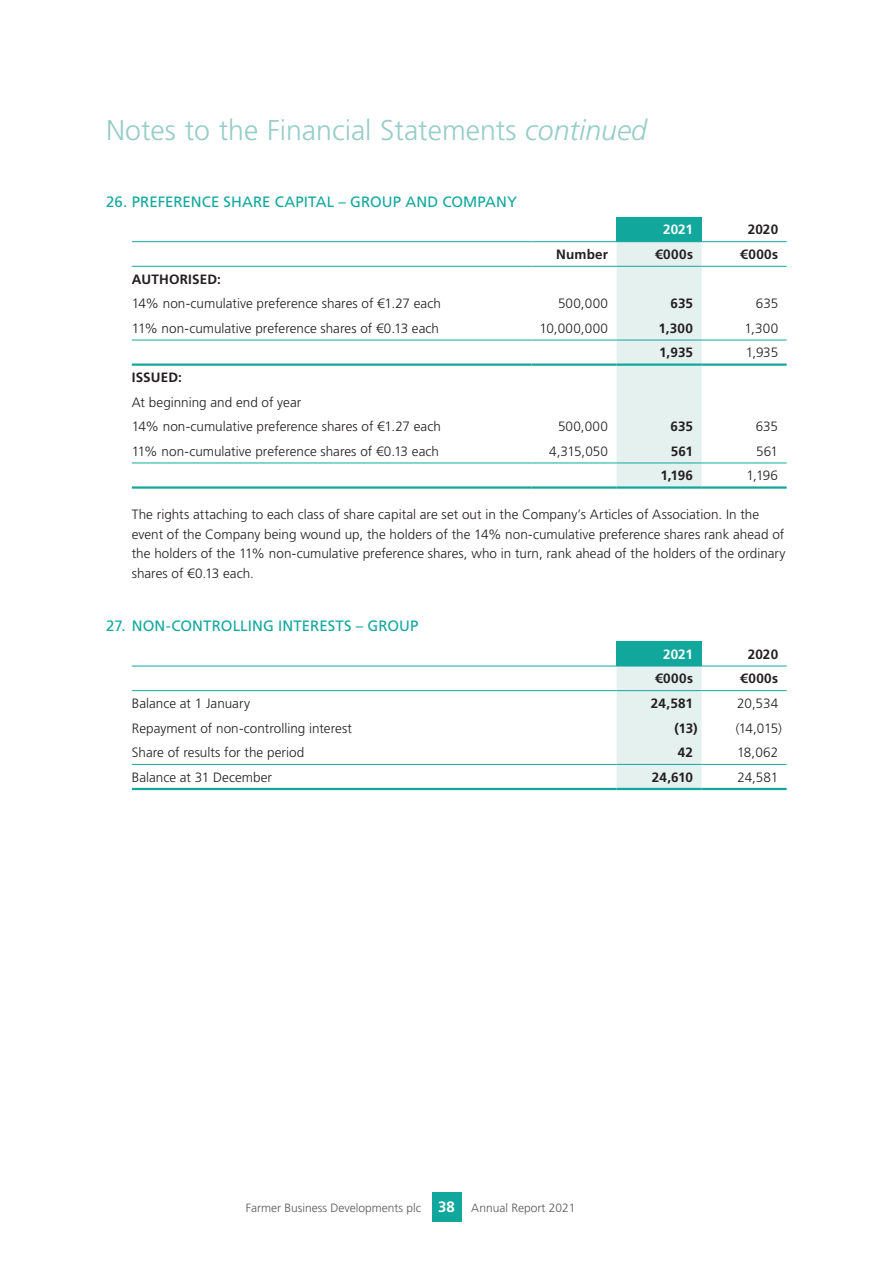
<style>
.page{position:relative;width:893px;height:1263px;background:#fff}
.page>*{position:absolute;margin:0;border:0;box-sizing:border-box;transform-origin:0 0}
.t1{font:300 28.5px "Frutiger LT Std";color:#97ccc8}
.t2{font:15px "Frutiger LT Std";letter-spacing:.005em;color:#12a79d}
.t3{font:700 15px "Frutiger LT Std";color:#fff}
.t4{font:300 13.5px/19.5px "Frutiger LT Std";color:#231f20}
.t5{font:700 13.5px "Frutiger LT Std";letter-spacing:.015em;color:#231f20}
.t6{font:700 13.5px "Frutiger LT Std";letter-spacing:.005em;color:#fff}
.t7{font:300 12px "Frutiger LT Std";color:#57585a}
.s1{font-style:italic}
</style>
<div class="page">
<div style="left:432px;top:1192px;width:29px;height:29px;background:#12a79d"></div>
<div style="left:617px;top:217px;width:85px;height:25px;background:#12a79d"></div>
<div style="left:617px;top:242px;width:85px;height:244px;background:#e5f1ef"></div>
<hr style="left:132px;top:241px;width:399px;height:1px;background:#12a79d">
<hr style="left:531px;top:241px;width:86px;height:1px;background:#12a79d">
<hr style="left:702px;top:241px;width:85px;height:1px;background:#12a79d">
<hr style="left:132px;top:266px;width:399px;height:1px;background:#12a79d">
<hr style="left:531px;top:266px;width:86px;height:1px;background:#12a79d">
<hr style="left:617px;top:266px;width:85px;height:1px;background:#12a79d">
<hr style="left:702px;top:266px;width:85px;height:1px;background:#12a79d">
<hr style="left:132px;top:463px;width:399px;height:1px;background:#12a79d">
<hr style="left:531px;top:463px;width:86px;height:1px;background:#12a79d">
<hr style="left:617px;top:463px;width:85px;height:1px;background:#12a79d">
<hr style="left:702px;top:463px;width:85px;height:1px;background:#12a79d">
<hr style="left:132px;top:486px;width:399px;height:3px;background:#12a79d">
<hr style="left:531px;top:486px;width:86px;height:3px;background:#12a79d">
<hr style="left:617px;top:486px;width:85px;height:3px;background:#12a79d">
<hr style="left:702px;top:486px;width:85px;height:3px;background:#12a79d">
<hr style="left:132px;top:340px;width:399px;height:1px;background:#12a79d">
<hr style="left:531px;top:340px;width:86px;height:1px;background:#12a79d">
<hr style="left:617px;top:340px;width:85px;height:1px;background:#12a79d">
<hr style="left:702px;top:340px;width:85px;height:1px;background:#12a79d">
<hr style="left:132px;top:363px;width:399px;height:3px;background:#12a79d">
<hr style="left:531px;top:363px;width:86px;height:3px;background:#12a79d">
<hr style="left:617px;top:363px;width:85px;height:3px;background:#12a79d">
<hr style="left:702px;top:363px;width:85px;height:3px;background:#12a79d">
<div style="left:617px;top:641px;width:85px;height:25px;background:#12a79d"></div>
<div style="left:617px;top:667px;width:85px;height:121px;background:#e5f1ef"></div>
<hr style="left:132px;top:666px;width:485px;height:1px;background:#12a79d">
<hr style="left:617px;top:666px;width:85px;height:1px;background:#12a79d">
<hr style="left:702px;top:666px;width:85px;height:1px;background:#12a79d">
<hr style="left:132px;top:690px;width:485px;height:1px;background:#12a79d">
<hr style="left:617px;top:690px;width:85px;height:1px;background:#12a79d">
<hr style="left:702px;top:690px;width:85px;height:1px;background:#12a79d">
<hr style="left:132px;top:764px;width:485px;height:1px;background:#12a79d">
<hr style="left:617px;top:764px;width:85px;height:1px;background:#12a79d">
<hr style="left:702px;top:764px;width:85px;height:1px;background:#12a79d">
<hr style="left:132px;top:788px;width:485px;height:2px;background:#12a79d">
<hr style="left:617px;top:788px;width:85px;height:2px;background:#12a79d">
<hr style="left:702px;top:788px;width:85px;height:2px;background:#12a79d">
<h1 class="t1" style="left:106px;top:114px;width:542px">Notes to the Financial Statements <span class="s1">continued</span></h1>
<p class="t2" style="left:106px;top:193px;width:412px">26. PREFERENCE SHARE CAPITAL – GROUP AND COMPANY</p>
<p class="t6" style="left:663px;top:222px;width:32px">2021</p>
<p class="t5" style="left:748px;top:222px;width:32px">2020</p>
<p class="t5" style="left:556px;top:246px;width:53px">Number</p>
<p class="t5" style="left:655px;top:246px;width:40px">€000s</p>
<p class="t5" style="left:740px;top:246px;width:40px">€000s</p>
<p class="t5" style="left:132px;top:271px;width:91px">AUTHORISED:</p>
<p class="t4" style="left:132px;top:294px;width:311px">14% non-cumulative preference shares of €1.27 each</p>
<p class="t4" style="left:558px;top:294px;width:52px">500,000</p>
<p class="t5" style="left:670px;top:296px;width:24px">635</p>
<p class="t4" style="left:756px;top:294px;width:24px">635</p>
<p class="t4" style="left:132px;top:319px;width:309px">11% non-cumulative preference shares of €0.13 each</p>
<p class="t4" style="left:540px;top:319px;width:70px">10,000,000</p>
<p class="t5" style="left:658px;top:320px;width:36px">1,300</p>
<p class="t4" style="left:744px;top:319px;width:35px">1,300</p>
<p class="t5" style="left:659px;top:345px;width:35px">1,935</p>
<p class="t4" style="left:746px;top:343px;width:34px">1,935</p>
<p class="t5" style="left:132px;top:369px;width:52px">ISSUED:</p>
<p class="t4" style="left:132px;top:390px;width:311px;line-height:24.6px">At beginning and end of year<br>14% non-cumulative preference shares of €1.27 each</p>
<p class="t4" style="left:558px;top:417px;width:52px">500,000</p>
<p class="t5" style="left:670px;top:418px;width:24px">635</p>
<p class="t4" style="left:756px;top:417px;width:24px">635</p>
<p class="t4" style="left:132px;top:441px;width:309px">11% non-cumulative preference shares of €0.13 each</p>
<p class="t4" style="left:549px;top:441px;width:60px">4,315,050</p>
<p class="t5" style="left:671px;top:443px;width:24px">561</p>
<p class="t4" style="left:756px;top:441px;width:23px">561</p>
<p class="t5" style="left:660px;top:468px;width:34px">1,196</p>
<p class="t4" style="left:746px;top:466px;width:33px">1,196</p>
<p class="t4" style="left:132px;top:505px;width:655px">The rights attaching to each class of share capital are set out in the Company’s Articles of Association. In the event of the Company being wound up, the holders of the 14% non-cumulative preference shares rank ahead of the holders of the 11% non-cumulative preference shares, who in turn, rank ahead of the holders of the ordinary shares of €0.13 each.</p>
<p class="t2" style="left:106px;top:617px;width:314px">27. NON-CONTROLLING INTERESTS – GROUP</p>
<p class="t6" style="left:663px;top:646px;width:32px">2021</p>
<p class="t5" style="left:748px;top:646px;width:32px">2020</p>
<p class="t5" style="left:655px;top:671px;width:40px">€000s</p>
<p class="t5" style="left:740px;top:671px;width:40px">€000s</p>
<p class="t4" style="left:132px;top:694px;width:120px">Balance at 1 January</p>
<p class="t5" style="left:651px;top:695px;width:44px">24,581</p>
<p class="t4" style="left:737px;top:694px;width:42px">20,534</p>
<p class="t4" style="left:132px;top:718px;width:222px">Repayment of non-controlling interest</p>
<p class="t5" style="left:674px;top:720px;width:25px">(13)</p>
<p class="t4" style="left:736px;top:718px;width:48px">(14,015)</p>
<p class="t4" style="left:132px;top:743px;width:174px">Share of results for the period</p>
<p class="t5" style="left:678px;top:744px;width:17px">42</p>
<p class="t4" style="left:737px;top:743px;width:43px">18,062</p>
<p class="t4" style="left:132px;top:767px;width:142px">Balance at 31 December</p>
<p class="t5" style="left:652px;top:769px;width:43px">24,610</p>
<p class="t4" style="left:738px;top:767px;width:42px">24,581</p>
<p class="t3" style="left:438px;top:1198px;width:18px">38</p>
<p class="t7" style="left:246px;top:1201px;width:177px">Farmer Business Developments plc</p>
<p class="t7" style="left:471px;top:1201px;width:106px">Annual Report 2021</p>
</div>
